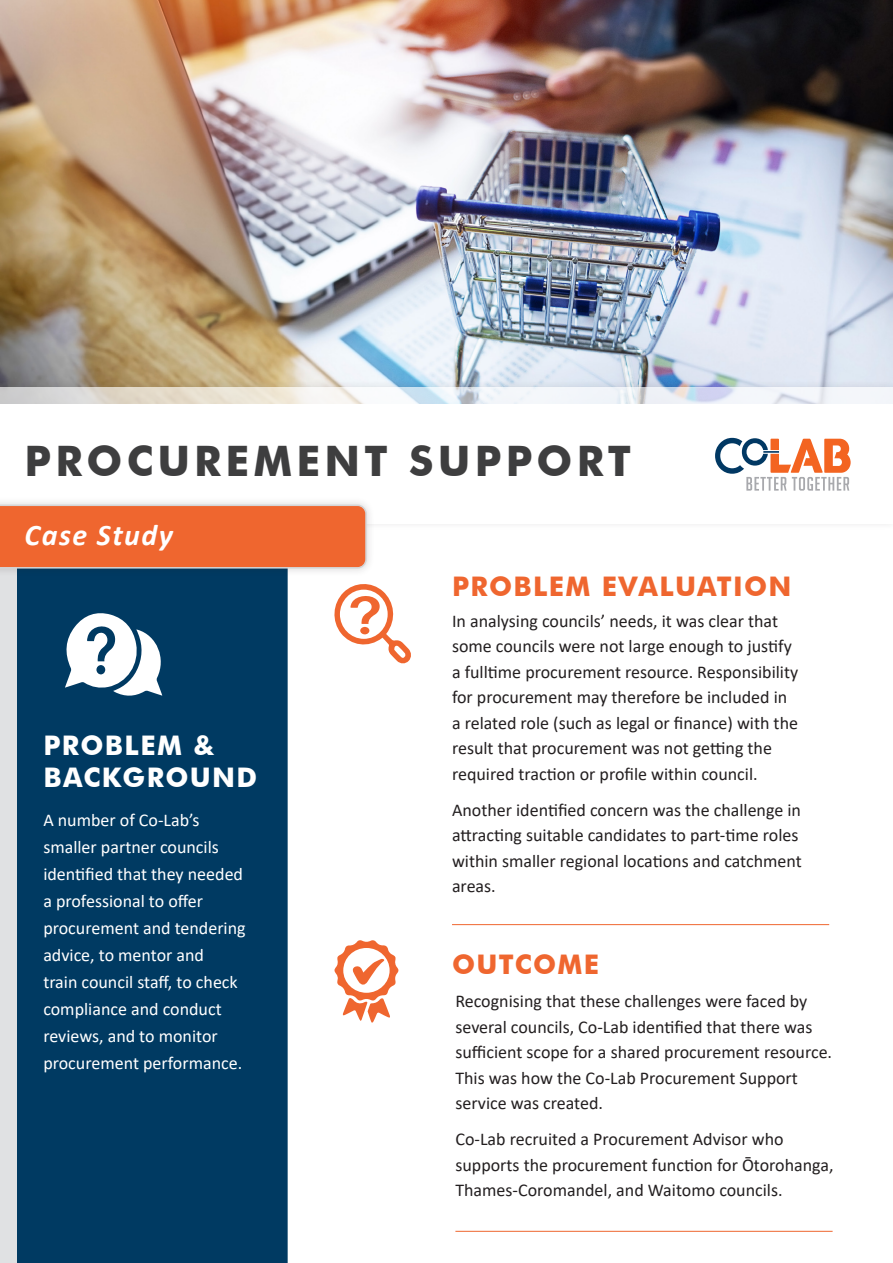
<style>
.page{position:relative;width:893px;height:1263px;background:#fff}
.page>*{position:absolute;margin:0;border:0;box-sizing:border-box;transform-origin:0 0}
.t1{font:700 42px "Futura BT";letter-spacing:.1em;color:#3e3e3f}
.t2{font:italic 700 30px "Calibri";letter-spacing:.05em;color:#fff}
.t3{font:700 27px "Futura BT";letter-spacing:.05em;color:#ef662f}
.t4{font:700 27px/32.4px "Futura BT";letter-spacing:.05em;color:#fff}
.t5{font:18px/25.5px "Calibri";color:#231f20}
.t6{font:18px/27px "Calibri";color:#fff}
</style>
<div class="page">
<img style="left:0;top:0;width:893px;height:379px">
<div style="left:17px;top:577px;width:271px;height:686px;background:#003a62"></div>
<div style="left:0;top:379px;width:893px;height:152px;background:#231f20;opacity:.18"></div>
<div style="left:0;top:387px;width:893px;height:136px;background:#fff"></div>
<div style="left:0;top:509px;width:17px;height:754px;background:#e0e1e3"></div>
<div style="left:0;top:496px;width:375px;height:81px;background:#231f20;opacity:.17"></div>
<div style="left:0;top:504px;width:367px;height:64px;background:#ef662f"></div>
<svg style="left:715px;top:438px;width:136px;height:53px"></svg>
<svg style="left:64px;top:611px;width:102px;height:86px"></svg>
<svg style="left:334px;top:584px;width:77px;height:80px"></svg>
<div style="left:360px;top:627px;width:9px;height:7px;background:#ef662f;border-radius:50%"></div>
<svg style="left:334px;top:940px;width:65px;height:83px"></svg>
<hr style="left:452px;top:924px;width:377px;height:1px;background:#ef662f">
<hr style="left:455px;top:1231px;width:378px;height:1px;background:#ef662f">
<p class="t1" style="left:25px;top:436px;width:608px">PROCUREMENT SUPPORT</p>
<p class="t2" style="left:25px;top:513px;width:150px">Case Study</p>
<p class="t4" style="left:43px;top:729px;width:215px">PROBLEM &amp;<br>BACKGROUND</p>
<p class="t6" style="left:43px;top:806px;width:204px">A number of Co-Lab’s smaller partner councils identified that they needed a professional to offer procurement and tendering advice, to mentor and<br>train council staff, to check compliance and conduct reviews, and to monitor procurement performance.</p>
<p class="t3" style="left:452px;top:569px;width:341px">PROBLEM EVALUATION</p>
<p class="t5" style="left:452px;top:607px;width:348px">In analysing councils’ needs, it was clear that some councils were not large enough to justify a fulltime procurement resource. Responsibility for procurement may therefore be included in a related role (such as legal or finance) with the result that procurement was not getting the required traction or profile within council.</p>
<p class="t5" style="left:452px;top:796px;width:351px">Another identified concern was the challenge in attracting suitable candidates to part-time roles within smaller regional locations and catchment areas.</p>
<p class="t3" style="left:452px;top:947px;width:149px">OUTCOME</p>
<p class="t5" style="left:455px;top:988px;width:378px">Recognising that these challenges were faced by several councils, Co-Lab identified that there was sufficient scope for a shared procurement resource.<br>This was how the Co-Lab Procurement Support service was created.</p>
<p class="t5" style="left:455px;top:1126px;width:380px">Co-Lab recruited a Procurement Advisor who supports the procurement function for Ōtorohanga,<br>Thames-Coromandel, and Waitomo councils.</p>
</div>
